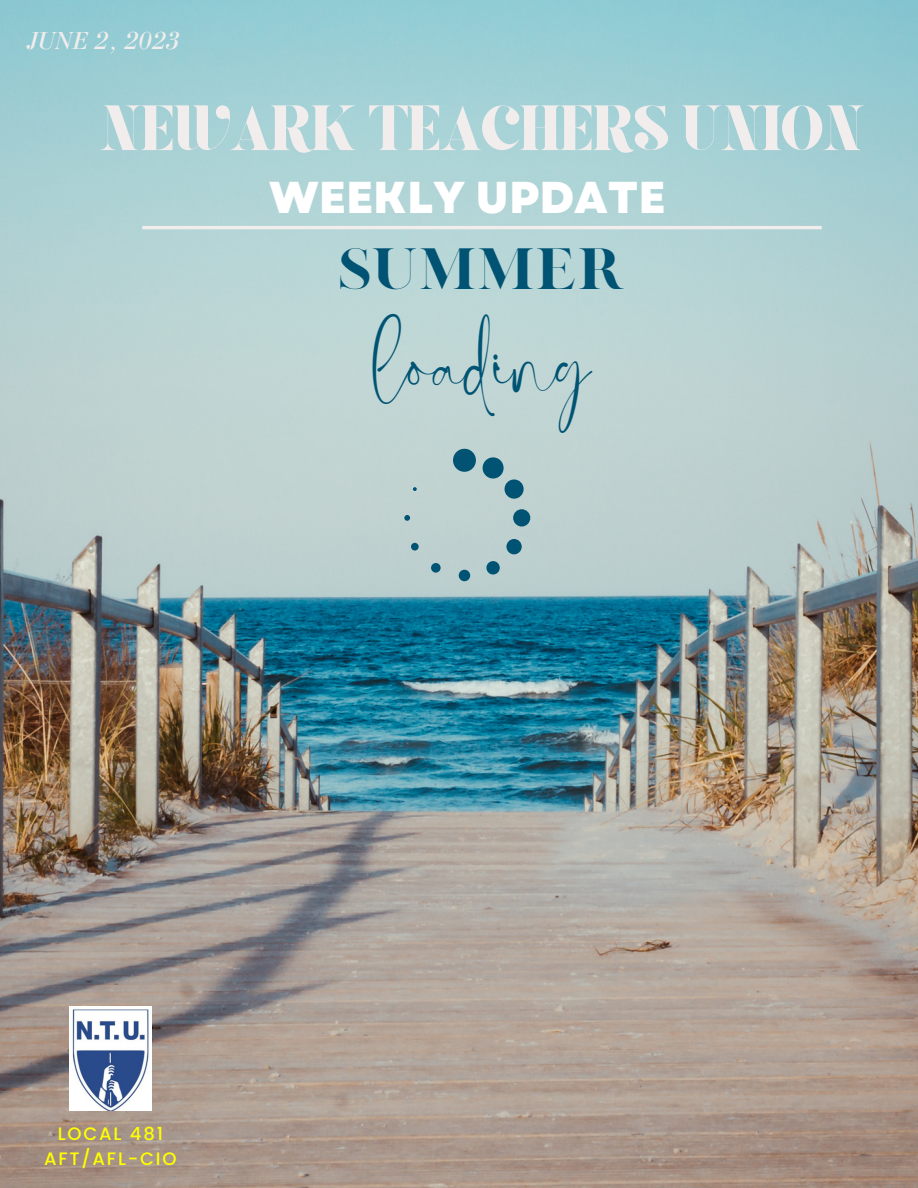
<style>
.page{position:relative;width:918px;height:1188px;background:#fff}
.page>*{position:absolute;margin:0;border:0;box-sizing:border-box;transform-origin:0 0}
.t1{font:63.9px "Giaza";letter-spacing:-.055em;color:#f1eded}
.t2{font:47.1px "Blastine";color:#005373}
.t3{font:47.1px "London";color:#005373}
.t4{font:800 44.55px "Garet";color:#fff}
.t5{font:italic 25.8px "Bodoni";color:#f1eded}
.t6{font:500 18px/24.8px "Poppins";letter-spacing:.1em;color:#ff0;text-align:center}
</style>
<div class="page">
<img style="left:0;top:0;width:918px;height:1188px">
<hr style="left:142px;top:226px;width:680px;height:3px;background:#f1eded">
<img style="left:69px;top:1007px;width:82px;height:103px">
<div style="left:453px;top:449px;width:23px;height:23px;background:#005373;border-radius:50%"></div>
<div style="left:483px;top:457px;width:21px;height:22px;background:#005373;border-radius:50%"></div>
<div style="left:505px;top:479px;width:19px;height:20px;background:#005373;border-radius:50%"></div>
<div style="left:513px;top:509px;width:17px;height:18px;background:#005373;border-radius:50%"></div>
<div style="left:506px;top:539px;width:16px;height:15px;background:#005373;border-radius:50%"></div>
<div style="left:486px;top:561px;width:14px;height:14px;background:#005373;border-radius:50%"></div>
<div style="left:459px;top:570px;width:11px;height:11px;background:#005373;border-radius:50%"></div>
<div style="left:431px;top:563px;width:10px;height:10px;background:#005373;border-radius:50%"></div>
<div style="left:411px;top:543px;width:8px;height:8px;background:#005373;border-radius:50%"></div>
<svg style="left:404px;top:515px;width:6px;height:6px"></svg>
<svg style="left:413px;top:487px;width:4px;height:4px"></svg>
<p class="t5" style="left:28px;top:25px;width:154px">JUNE 2, 2023</p>
<p class="t1" style="left:98px;top:102px;width:769px">NEWARK TEACHERS UNION</p>
<p class="t4" style="left:269px;top:165px;width:398px">WEEKLY UPDATE</p>
<p class="t3" style="left:338px;top:236px;width:290px">SUMMER</p>
<p class="t2" style="left:373px;top:369px;width:219px">loading</p>
<p class="t6" style="left:44px;top:1122px;width:134px">LOCAL 481<br>AFT/AFL-CIO</p>
</div>
